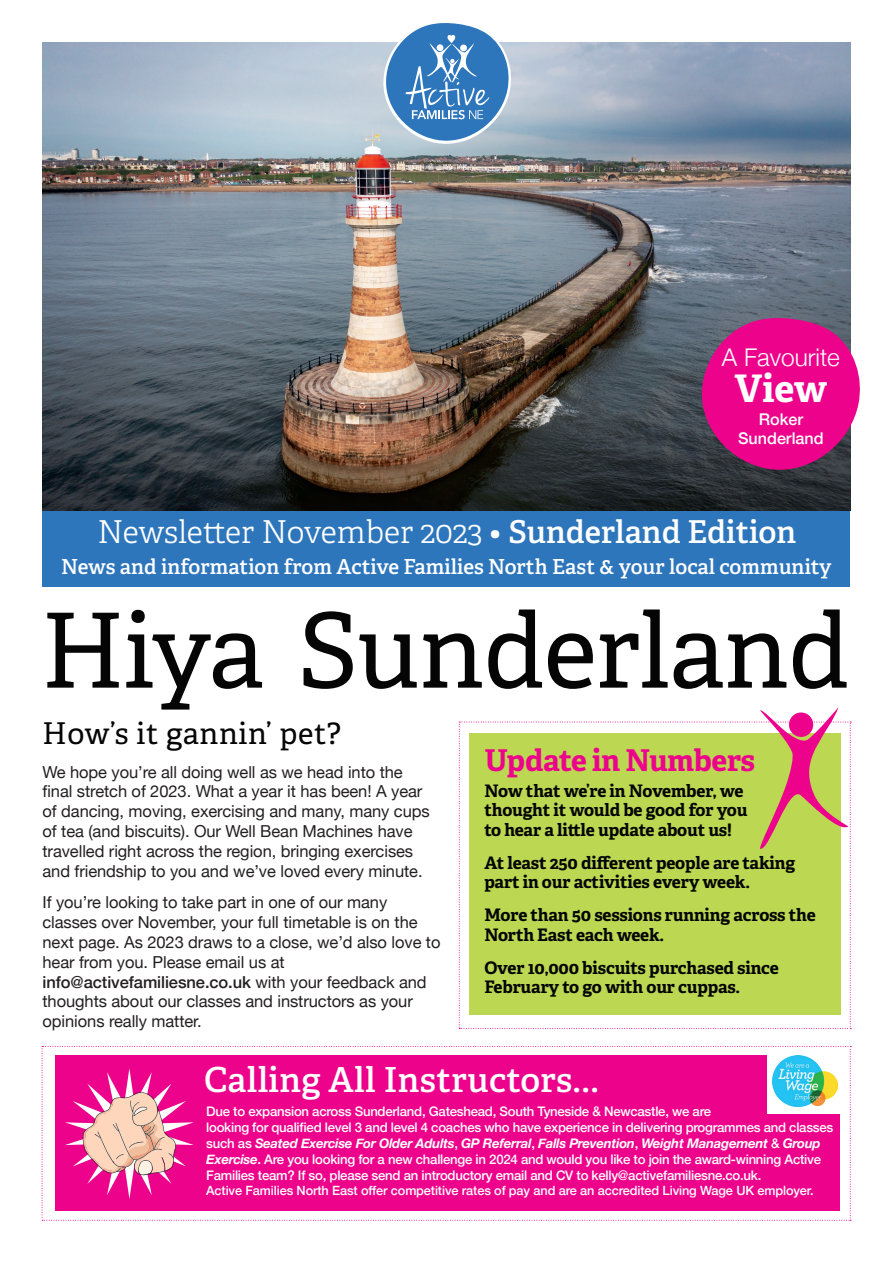
<style>
.page{position:relative;width:893px;height:1263px;background:#fff}
.page>*{position:absolute;margin:0;border:0;box-sizing:border-box;transform-origin:0 0}
.t1{font:103.5px "Adelle";letter-spacing:-.01em;color:#040504}
.t2{font:700 37.95px "Adelle";color:#fff}
.t3{font:600 34.5px "Adelle";letter-spacing:.01em;color:#fff}
.t4{font:300 31.5px "Adelle";color:#fff}
.t5{font:30px "Adelle";letter-spacing:.02em;color:#040504}
.t6{font:700 30px "Adelle";letter-spacing:-.015em;color:#ed028c}
.t7{font:300 24.45px "Helvetica Neue";color:#fff}
.t8{font:600 20.7px "Adelle";color:#fff}
.t9{font:700 17.25px/19.5px "Adelle";letter-spacing:-.01em;color:#040504}
.t10{font:16.5px/19.8px "Helvetica Neue";letter-spacing:-.005em;color:#231f20}
.t11{font:500 16.2px "Helvetica Neue";color:#fff}
.t12{font:500 13.2px/15.9px "Helvetica Neue";letter-spacing:-.02em;color:#fff}
.t13{font:500 12.75px "Helvetica Neue";letter-spacing:-.01em;color:#fff}
.s1{font-weight:600}
.s2{font-weight:500}
.s3{font-weight:700;font-style:italic}
</style>
<div class="page">
<div style="left:43px;top:510px;width:807px;height:77px;background:#2e76bc"></div>
<img style="left:43px;top:43px;width:807px;height:467px">
<svg style="left:379px;top:23px;width:135px;height:121px"></svg>
<svg style="left:42px;top:1046px;width:809px;height:175px;background:#ef2e9e"></svg>
<div style="left:768px;top:1052px;width:73px;height:61px;background:#fff"></div>
<img style="left:772px;top:1055px;width:65px;height:52px">
<svg style="left:697px;top:317px;width:163px;height:153px;background:#cc1b86"></svg>
<svg style="left:459px;top:707px;width:392px;height:322px"></svg>
<div style="left:789px;top:712px;width:24px;height:25px;background:#ed028c;border-radius:50%"></div>
<p class="t7" style="left:722px;top:337px;width:120px">A Favourite</p>
<p class="t2" style="left:734px;top:364px;width:94px">View</p>
<p class="t11" style="left:759px;top:406px;width:46px">Roker</p>
<p class="t11" style="left:738px;top:425px;width:87px">Sunderland</p>
<p class="t4" style="left:98px;top:512px;width:700px">Newsletter November 2023 • <span class="s1">Sunderland Edition</span></p>
<p class="t8" style="left:61px;top:553px;width:772px">News and information from Active Families North East &amp; your local community</p>
<p class="t1" style="left:41px;top:587px;width:810px">Hiya Sunderland</p>
<p class="t5" style="left:43px;top:715px;width:300px">How’s it gannin’ pet?</p>
<p class="t10" style="left:43px;top:763px;width:389px">We hope you’re all doing well as we head into the final stretch of 2023. What a year it has been! A year of dancing, moving, exercising and many, many cups of tea (and biscuits). Our Well Bean Machines have travelled right across the region, bringing exercises and friendship to you and we’ve loved every minute.</p>
<p class="t10" style="left:43px;top:894px;width:399px">If you’re looking to take part in one of our many classes over November, your full timetable is on the next page. As 2023 draws to a close, we’d also love to hear from you. Please email us at</p>
<p class="t10" style="left:43px;top:973px;width:386px"><span class="s2">info@activefamiliesne.co.uk</span> with your feedback and thoughts about our classes and instructors as your opinions really matter.</p>
<p class="t6" style="left:484px;top:741px;width:272px">Update in Numbers</p>
<p class="t9" style="left:484px;top:781px;width:261px">Now that we’re in November, we</p>
<p class="t9" style="left:484px;top:800px;width:265px">thought it would be good for you</p>
<p class="t9" style="left:484px;top:820px;width:249px">to hear a little update about us!</p>
<p class="t9" style="left:484px;top:853px;width:312px">At least 250 different people are taking part in our activities every week.</p>
<p class="t9" style="left:484px;top:905px;width:333px">More than 50 sessions running across the<br>North East each week.</p>
<p class="t9" style="left:484px;top:958px;width:296px">Over 10,000 biscuits purchased since<br>February to go with our cuppas.</p>
<p class="t3" style="left:204px;top:1058px;width:396px">Calling All Instructors...</p>
<p class="t12" style="left:206px;top:1102px;width:506px">Due to expansion across Sunderland, Gateshead, South Tyneside &amp; Newcastle, we are</p>
<p class="t12" style="left:206px;top:1118px;width:629px">looking for qualified level 3 and level 4 coaches who have experience in delivering programmes and classes such as <span class="s3">Seated Exercise For Older Adults</span>, <span class="s3">GP Referral</span>, <span class="s3">Falls Prevention</span>, <span class="s3">Weight Management</span> &amp; <span class="s3">Group Exercise</span>. Are you looking for a new challenge in 2024 and would you like to join the award-winning Active Families team? If so, please send an introductory email and CV to kelly@activefamiliesne.co.uk.</p>
<p class="t13" style="left:206px;top:1180px;width:609px">Active Families North East offer competitive rates of pay and are an accredited Living Wage UK employer.</p>
</div>
